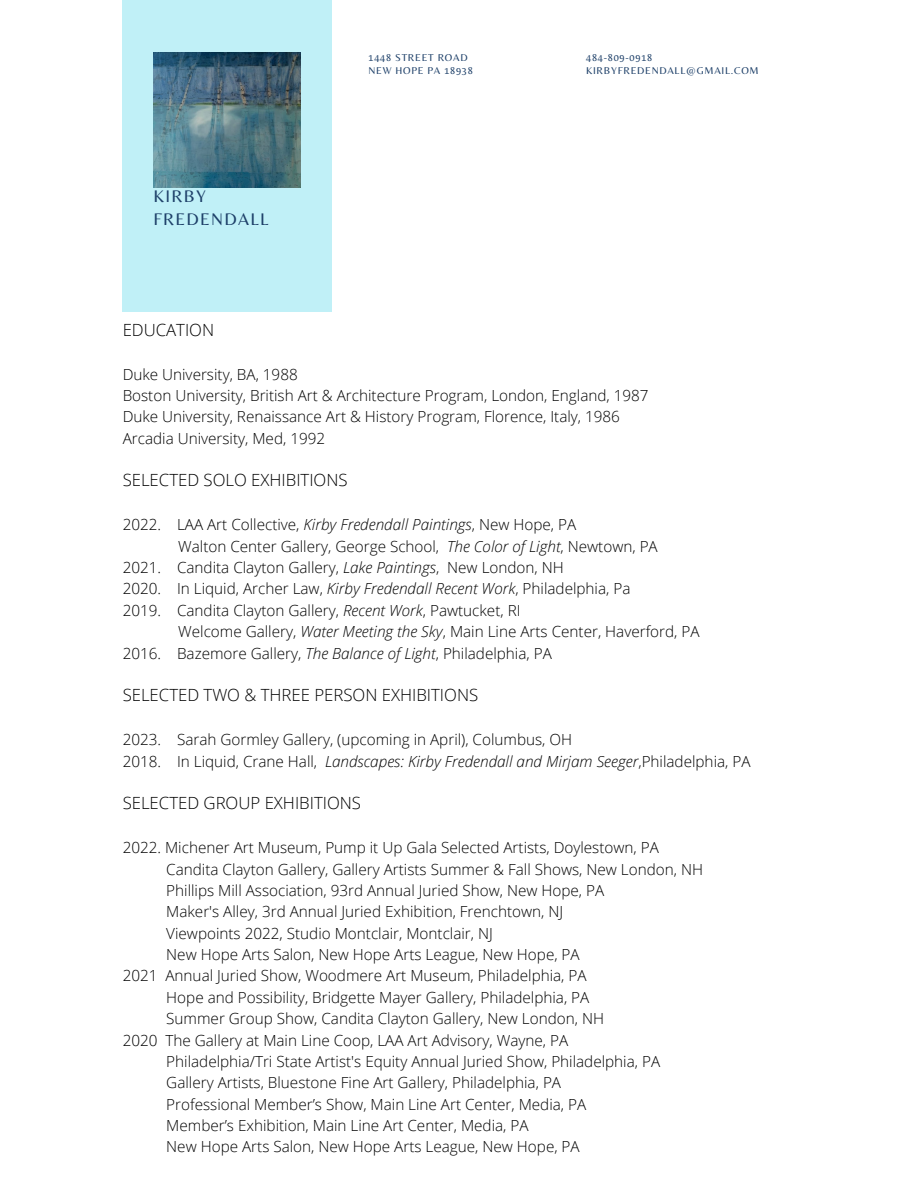
<style>
.page{position:relative;width:918px;height:1188px;background:#fff}
.page>*{position:absolute;margin:0;border:0;box-sizing:border-box;transform-origin:0 0}
.t1{font:17.55px/22.5px "Belleza";letter-spacing:.07em;color:#1e4069}
.t2{font:300 16.8px "Open Sans";color:#000}
.t3{font:300 15.3px/21.3px "Open Sans";color:#000}
.t4{font:10.35px/12.9px "Belleza";letter-spacing:.07em;color:#1e4069}
.s1{font-style:italic}
</style>
<div class="page">
<div style="left:123px;top:0;width:209px;height:312px;background:#c0f0f7"></div>
<img style="left:154px;top:52px;width:147px;height:135px">
<p class="t1" style="left:154px;top:185px;width:117px">KIRBY<br>FREDENDALL</p>
<p class="t4" style="left:368px;top:51px;width:106px">1448 STREET ROAD<br>NEW HOPE PA 18938</p>
<p class="t4" style="left:586px;top:51px;width:174px">484-809-0918<br>KIRBYFREDENDALL@GMAIL.COM</p>
<p class="t2" style="left:123px;top:318px;width:93px">EDUCATION</p>
<p class="t3" style="left:123px;top:363px;width:528px">Duke University, BA, 1988<br>Boston University, British Art &amp; Architecture Program, London, England, 1987<br>Duke University, Renaissance Art &amp; History Program, Florence, Italy, 1986<br>Arcadia University, Med, 1992</p>
<p class="t2" style="left:123px;top:468px;width:226px">SELECTED SOLO EXHIBITIONS</p>
<p class="t3" style="left:123px;top:514px;width:455px">2022. LAA Art Collective, <span class="s1">Kirby Fredendall Paintings</span>, New Hope, PA</p>
<p class="t3" style="left:178px;top:535px;width:481px">Walton Center Gallery, George School, <span class="s1">The Color of Light</span>, Newtown, PA</p>
<p class="t3" style="left:123px;top:556px;width:443px">2021. Candita Clayton Gallery, <span class="s1">Lake Paintings</span>, New London, NH</p>
<p class="t3" style="left:123px;top:578px;width:509px">2020. In Liquid, Archer Law, <span class="s1">Kirby Fredendall Recent Work</span>, Philadelphia, Pa</p>
<p class="t3" style="left:123px;top:599px;width:399px">2019. Candita Clayton Gallery, <span class="s1">Recent Work</span>, Pawtucket, RI</p>
<p class="t3" style="left:178px;top:621px;width:523px">Welcome Gallery, <span class="s1">Water Meeting the Sky</span>, Main Line Arts Center, Haverford, PA</p>
<p class="t3" style="left:123px;top:642px;width:431px">2016. Bazemore Gallery, <span class="s1">The Balance of Light</span>, Philadelphia, PA</p>
<p class="t2" style="left:123px;top:683px;width:357px">SELECTED TWO &amp; THREE PERSON EXHIBITIONS</p>
<p class="t3" style="left:123px;top:729px;width:629px">2023. Sarah Gormley Gallery, (upcoming in April), Columbus, OH<br>2018. In Liquid, Crane Hall, <span class="s1">Landscapes: Kirby Fredendall and Mirjam Seeger</span>,Philadelphia, PA</p>
<p class="t2" style="left:123px;top:791px;width:240px">SELECTED GROUP EXHIBITIONS</p>
<p class="t3" style="left:123px;top:837px;width:538px">2022. Michener Art Museum, Pump it Up Gala Selected Artists, Doylestown, PA</p>
<p class="t3" style="left:166px;top:858px;width:538px">Candita Clayton Gallery, Gallery Artists Summer &amp; Fall Shows, New London, NH</p>
<p class="t3" style="left:166px;top:879px;width:439px">Phillips Mill Association, 93rd Annual Juried Show, New Hope, PA</p>
<p class="t3" style="left:166px;top:901px;width:399px">Maker's Alley, 3rd Annual Juried Exhibition, Frenchtown, NJ</p>
<p class="t3" style="left:166px;top:922px;width:328px">Viewpoints 2022, Studio Montclair, Montclair, NJ</p>
<p class="t3" style="left:166px;top:943px;width:415px">New Hope Arts Salon, New Hope Arts League, New Hope, PA</p>
<p class="t3" style="left:123px;top:965px;width:466px">2021 Annual Juried Show, Woodmere Art Museum, Philadelphia, PA</p>
<p class="t3" style="left:166px;top:986px;width:425px">Hope and Possibility, Bridgette Mayer Gallery, Philadelphia, PA</p>
<p class="t3" style="left:166px;top:1008px;width:439px">Summer Group Show, Candita Clayton Gallery, New London, NH</p>
<p class="t3" style="left:123px;top:1029px;width:447px">2020 The Gallery at Main Line Coop, LAA Art Advisory, Wayne, PA</p>
<p class="t3" style="left:166px;top:1050px;width:495px">Philadelphia/Tri State Artist's Equity Annual Juried Show, Philadelphia, PA</p>
<p class="t3" style="left:166px;top:1072px;width:396px">Gallery Artists, Bluestone Fine Art Gallery, Philadelphia, PA</p>
<p class="t3" style="left:166px;top:1093px;width:421px">Professional Member’s Show, Main Line Art Center, Media, PA</p>
<p class="t3" style="left:166px;top:1114px;width:364px">Member’s Exhibition, Main Line Art Center, Media, PA</p>
<p class="t3" style="left:166px;top:1136px;width:415px">New Hope Arts Salon, New Hope Arts League, New Hope, PA</p>
</div>
